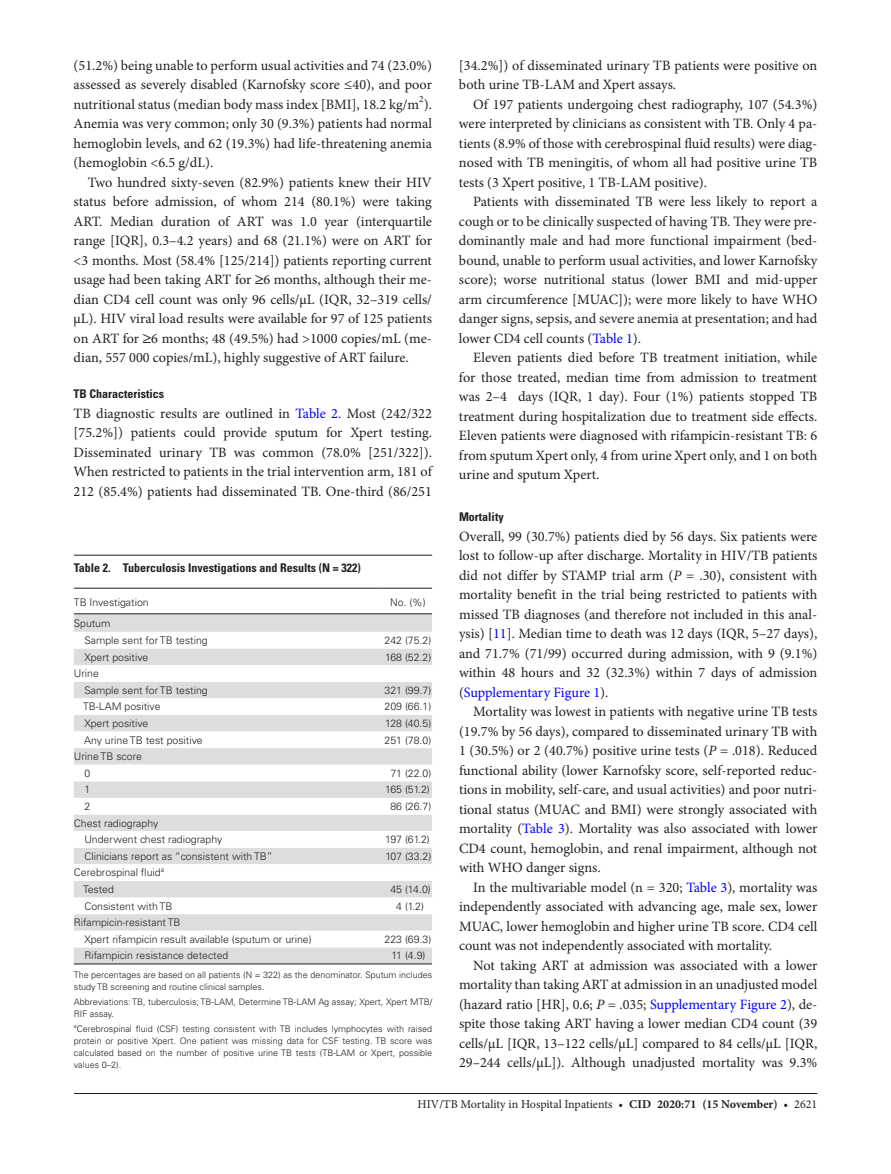
<style>
.page{position:relative;width:891px;height:1174px;background:#fff}
.page>*{position:absolute;margin:0;border:0;box-sizing:border-box;transform-origin:0 0}
.t1{font:14.25px/19.5px "Minion Pro";color:#231f20;text-align:justify}
.t2{font:700 condensed 12px "Univers LT Std";color:#231f20}
.t3{font:12px "Minion Pro";color:#231f20}
.t4{font:300 10.5px/16.6px "Univers LT Std";color:#231f20}
.t5{font:300 9px/12px "Univers LT Std";color:#231f20}
.s1{font-family:"Gandhari Unicode"}
.s2{color:#00f}
.s3{font-style:italic}
.s4{font-weight:700}
</style>
<div class="page">
<hr style="left:74px;top:1093px;width:743px;height:1px;background:#231f20">
<hr style="left:74px;top:555px;width:358px;height:1px;background:#231f20">
<svg style="left:74px;top:614px;width:358px;height:350px;background:#d8d9db"></svg>
<svg style="left:74px;top:632px;width:358px;height:315px"></svg>
<hr style="left:74px;top:588px;width:310px;height:1px;background:#231f20">
<hr style="left:74px;top:613px;width:310px;height:1px;background:#231f20">
<hr style="left:384px;top:588px;width:48px;height:1px;background:#231f20">
<hr style="left:384px;top:613px;width:48px;height:1px;background:#231f20">
<hr style="left:74px;top:964px;width:310px;height:1px;background:#231f20">
<hr style="left:384px;top:964px;width:48px;height:1px;background:#231f20">
<p class="t1" style="left:74px;top:55px;width:360px">(51.2%) being unable to perform usual activities and 74 (23.0%) assessed as severely disabled (Karnofsky score ≤40), and poor nutritional status (median body mass index [BMI], 18.2 kg/m<sup>2</sup>).<br>Anemia was very common; only 30 (9.3%) patients had normal hemoglobin levels, and 62 (19.3%) had life-threatening anemia (hemoglobin &lt;6.5 g/dL).</p>
<p class="t1" style="left:74px;top:172px;width:360px;text-indent:14px">Two hundred sixty-seven (82.9%) patients knew their HIV status before admission, of whom 214 (80.1%) were taking ART. Median duration of ART was 1.0 year (interquartile range [IQR], 0.3–4.2 years) and 68 (21.1%) were on ART for &lt;3 months. Most (58.4% [125/214]) patients reporting current usage had been taking ART for <span class="s1">≥</span>6 months, although their me&shy;dian CD4 cell count was only 96 cells/µL (IQR, 32–319 cells/ μL). HIV viral load results were available for 97 of 125 patients on ART for <span class="s1">≥</span>6 months; 48 (49.5%) had &gt;1000 copies/mL (me&shy;dian, 557 000 copies/mL), highly suggestive of ART failure.</p>
<p class="t2" style="left:74px;top:387px;width:92px">TB Characteristics</p>
<p class="t1" style="left:74px;top:403px;width:360px">TB diagnostic results are outlined in <span class="s2">Table 2</span>. Most (242/322 [75.2%]) patients could provide sputum for Xpert testing.<br>Disseminated urinary TB was common (78.0% [251/322]).<br>When restricted to patients in the trial intervention arm, 181 of 212 (85.4%) patients had disseminated TB. One-third (86/251</p>
<p class="t2" style="left:74px;top:560px;width:288px">Table 2. Tuberculosis Investigations and Results (N = 322)</p>
<p class="t4" style="left:74px;top:594px;width:76px">TB Investigation</p>
<p class="t4" style="left:390px;top:594px;width:37px">No. (%)</p>
<p class="t4" style="left:84px;top:615px;width:125px;text-indent:-10px">Sputum<br>Sample sent for TB testing</p>
<p class="t4" style="left:385px;top:632px;width:48px">242 (75.2)</p>
<p class="t4" style="left:84px;top:649px;width:65px">Xpert positive</p>
<p class="t4" style="left:385px;top:649px;width:48px">168 (52.2)</p>
<p class="t4" style="left:84px;top:665px;width:125px;text-indent:-10px">Urine<br>Sample sent for TB testing</p>
<p class="t4" style="left:385px;top:682px;width:48px">321 (99.7)</p>
<p class="t4" style="left:83px;top:698px;width:79px">TB-LAM positive</p>
<p class="t4" style="left:385px;top:698px;width:48px">209 (66.1)</p>
<p class="t4" style="left:84px;top:715px;width:65px">Xpert positive</p>
<p class="t4" style="left:385px;top:715px;width:48px">128 (40.5)</p>
<p class="t4" style="left:84px;top:732px;width:120px">Any urine TB test positive</p>
<p class="t4" style="left:385px;top:732px;width:48px">251 (78.0)</p>
<p class="t4" style="left:84px;top:748px;width:59px;text-indent:-10px">Urine TB score<br>0</p>
<p class="t4" style="left:390px;top:765px;width:42px">71 (22.0)</p>
<p class="t4" style="left:84px;top:781px;width:7px">1</p>
<p class="t4" style="left:385px;top:781px;width:46px">165 (51.2)</p>
<p class="t4" style="left:84px;top:798px;width:7px">2</p>
<p class="t4" style="left:390px;top:798px;width:42px">86 (26.7)</p>
<p class="t4" style="left:84px;top:815px;width:139px;text-indent:-10px">Chest radiography<br>Underwent chest radiography</p>
<p class="t4" style="left:385px;top:831px;width:46px">197 (61.2)</p>
<p class="t4" style="left:84px;top:848px;width:190px">Clinicians report as “consistent with TB”</p>
<p class="t4" style="left:385px;top:848px;width:47px">107 (33.2)</p>
<p class="t4" style="left:83px;top:864px;width:83px;text-indent:-9px">Cerebrospinal fluid<sup>a<br></sup>Tested</p>
<p class="t4" style="left:390px;top:881px;width:42px">45 (14.0)</p>
<p class="t4" style="left:84px;top:898px;width:90px">Consistent with TB</p>
<p class="t4" style="left:396px;top:898px;width:29px">4 (1.2)</p>
<p class="t4" style="left:84px;top:914px;width:229px;text-indent:-10px">Rifampicin-resistant TB<br>Xpert rifampicin result available (sputum or urine)</p>
<p class="t4" style="left:385px;top:931px;width:48px">223 (69.3)</p>
<p class="t4" style="left:84px;top:947px;width:146px">Rifampicin resistance detected</p>
<p class="t4" style="left:392px;top:947px;width:35px">11 (4.9)</p>
<p class="t5" style="left:74px;top:969px;width:360px">The percentages are based on all patients (N = 322) as the denominator. Sputum includes study TB screening and routine clinical samples.</p>
<p class="t5" style="left:74px;top:996px;width:360px">Abbreviations: TB, tuberculosis; TB-LAM, Determine TB-LAM Ag assay; Xpert, Xpert MTB/<br>RIF assay.</p>
<p class="t5" style="left:74px;top:1023px;width:360px;text-align:justify"><sup>a</sup>Cerebrospinal fluid (CSF) testing consistent with TB includes lymphocytes with raised protein or positive Xpert. One patient was missing data for CSF testing. TB score was calculated based on the number of positive urine TB tests (TB-LAM or Xpert, possible values 0–2).</p>
<p class="t1" style="left:459px;top:55px;width:360px">[34.2%]) of disseminated urinary TB patients were positive on both urine TB-LAM and Xpert assays.</p>
<p class="t1" style="left:459px;top:94px;width:360px;text-indent:14px">Of 197 patients undergoing chest radiography, 107 (54.3%) were interpreted by clinicians as consistent with TB. Only 4 pa&shy;tients (8.9% of those with cerebrospinal fluid results) were diag&shy;nosed with TB meningitis, of whom all had positive urine TB tests (3 Xpert positive, 1 TB-LAM positive).</p>
<p class="t1" style="left:459px;top:192px;width:360px;text-indent:14px">Patients with disseminated TB were less likely to report a cough or to be clinically suspected of having TB. They were pre&shy;dominantly male and had more functional impairment (bed&shy;bound, unable to perform usual activities, and lower Karnofsky score); worse nutritional status (lower BMI and mid-upper arm circumference [MUAC]); were more likely to have WHO danger signs, sepsis, and severe anemia at presentation; and had lower CD4 cell counts (<span class="s2">Table 1</span>).</p>
<p class="t1" style="left:459px;top:348px;width:360px;text-indent:14px">Eleven patients died before TB treatment initiation, while for those treated, median time from admission to treatment was 2–4 days (IQR, 1 day). Four (1%) patients stopped TB treatment during hospitalization due to treatment side effects.<br>Eleven patients were diagnosed with rifampicin-resistant TB: 6 from sputum Xpert only, 4 from urine Xpert only, and 1 on both urine and sputum Xpert.</p>
<p class="t2" style="left:459px;top:510px;width:46px">Mortality</p>
<p class="t1" style="left:459px;top:526px;width:360px">Overall, 99 (30.7%) patients died by 56 days. Six patients were lost to follow-up after discharge. Mortality in HIV/TB patients did not differ by STAMP trial arm (<span class="s3">P</span> = .30), consistent with mortality benefit in the trial being restricted to patients with missed TB diagnoses (and therefore not included in this anal&shy;ysis) [<span class="s2">11</span>]. Median time to death was 12 days (IQR, 5–27 days), and 71.7% (71/99) occurred during admission, with 9 (9.1%) within 48 hours and 32 (32.3%) within 7 days of admission (<span class="s2">Supplementary Figure 1</span>).</p>
<p class="t1" style="left:459px;top:702px;width:360px;text-indent:14px">Mortality was lowest in patients with negative urine TB tests (19.7% by 56 days), compared to disseminated urinary TB with 1 (30.5%) or 2 (40.7%) positive urine tests (<span class="s3">P</span> = .018). Reduced functional ability (lower Karnofsky score, self-reported reduc&shy;tions in mobility, self-care, and usual activities) and poor nutri&shy;tional status (MUAC and BMI) were strongly associated with mortality (<span class="s2">Table 3</span>). Mortality was also associated with lower CD4 count, hemoglobin, and renal impairment, although not with WHO danger signs.</p>
<p class="t1" style="left:459px;top:877px;width:360px;text-indent:14px">In the multivariable model (n = 320; <span class="s2">Table 3</span>), mortality was independently associated with advancing age, male sex, lower MUAC, lower hemoglobin and higher urine TB score. CD4 cell count was not independently associated with mortality.</p>
<p class="t1" style="left:459px;top:955px;width:360px;text-indent:14px">Not taking ART at admission was associated with a lower mortality than taking ART at admission in an unadjusted model (hazard ratio [HR], 0.6; <span class="s3">P</span> = .035; <span class="s2">Supplementary Figure 2</span>), de&shy;spite those taking ART having a lower median CD4 count (39 cells/µL [IQR, 13–122 cells/µL] compared to 84 cells/µL [IQR, 29–244 cells/µL]). Although unadjusted mortality was 9.3%</p>
<p class="t3" style="left:418px;top:1096px;width:401px">HIV/TB Mortality in Hospital Inpatients • <span class="s4">cid 2020:71 (15 November)</span> • 2621</p>
</div>
